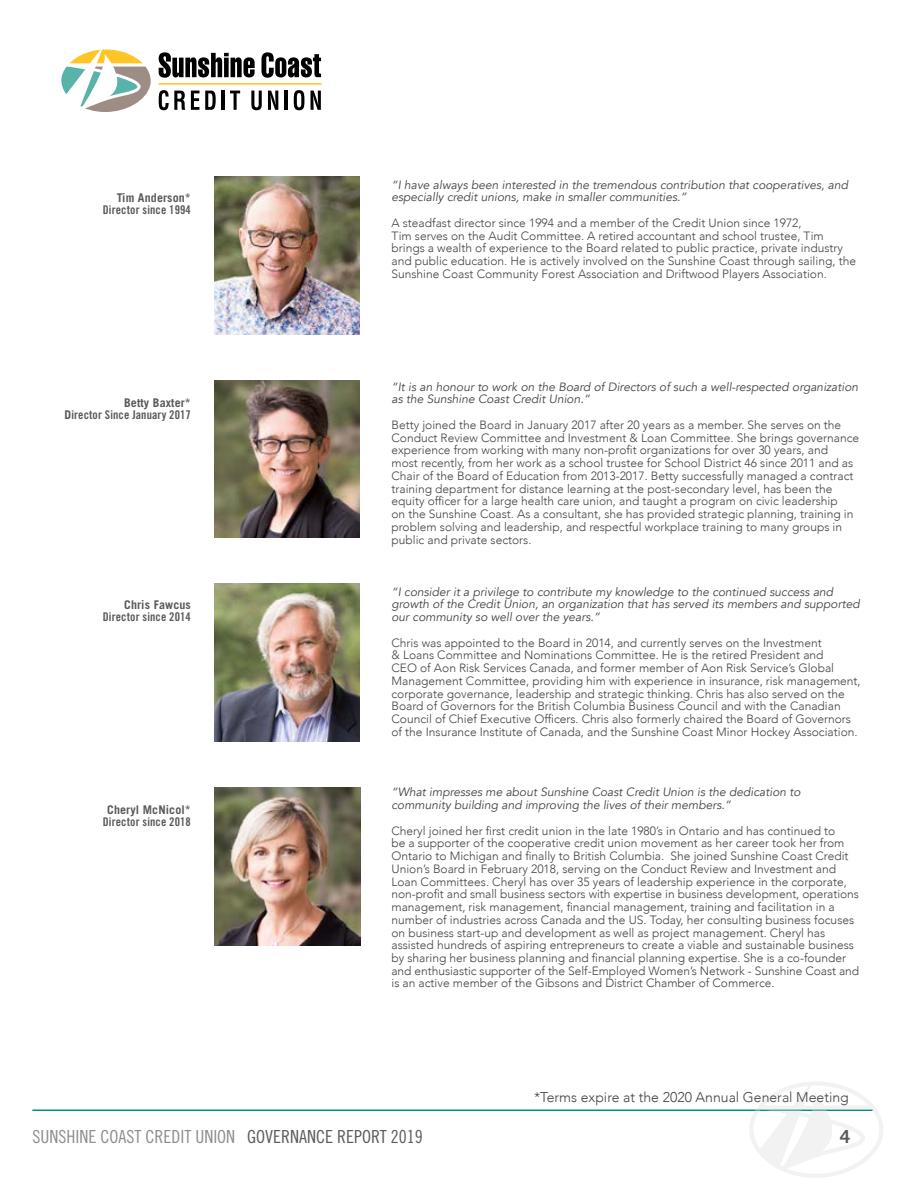
<style>
.page{position:relative;width:918px;height:1188px;background:#fff}
.page>*{position:absolute;margin:0;border:0;box-sizing:border-box;transform-origin:0 0}
.t1{font:18px "Trade Gothic LT Std Cn 18";color:#8b8e90}
.t2{font:700 18px "Trade Gothic LT Std";color:#58595b}
.t3{font:300 14.1px "Avenir";color:#434345}
.t4{font:300 12px/12.8px "Avenir";color:#434345}
.t5{font:italic 12px/12.8px "Avenir";color:#434345}
.t6{font:12px "Trade Gothic LT Std Bd Cn 20";letter-spacing:.01em;color:#58595b}
.t7{font:700 12px "Trade Gothic LT Std";letter-spacing:.01em;color:#58595b}
.s1{font-family:"Trade Gothic LT Std";font-weight:700}
.s2{color:#5a5b5d}
</style>
<div class="page">
<hr style="left:32px;top:1109px;width:841px;height:2px;background:#00927e">
<svg style="left:743px;top:1082px;width:140px;height:96px"></svg>
<svg style="left:61px;top:49px;width:260px;height:63px"></svg>
<hr style="left:158px;top:83px;width:164px;height:2px;background:#ffc425">
<img style="left:214px;top:177px;width:146px;height:157px">
<img style="left:214px;top:380px;width:146px;height:158px">
<img style="left:214px;top:787px;width:146px;height:158px">
<img style="left:214px;top:584px;width:146px;height:157px">
<p class="t7" style="left:117px;top:190px;width:76px">Tim Anderson*</p>
<p class="t6" style="left:103px;top:202px;width:90px">Director since 1994</p>
<p class="t7" style="left:124px;top:395px;width:68px">Betty Baxter*</p>
<p class="t6" style="left:65px;top:407px;width:128px"><span class="s1">D</span>irector Since January 2017</p>
<p class="t7" style="left:124px;top:598px;width:68px">Chris Fawcus</p>
<p class="t6" style="left:103px;top:610px;width:90px">Director since 2014</p>
<p class="t7" style="left:107px;top:802px;width:85px">Cheryl McNicol*</p>
<p class="t6" style="left:103px;top:814px;width:90px">Director since 2018</p>
<p class="t5" style="left:392px;top:178px;width:458px">“I have always been interested in the tremendous contribution that cooperatives, and especially credit unions, make in smaller communities.”</p>
<p class="t4" style="left:392px;top:216px;width:466px">A steadfast director since 1994 and a member of the Credit Union since 1972,<br>Tim serves on the Audit Committee. A retired accountant and school trustee, Tim brings a wealth of experience to the Board related to public practice, private industry and public education. He is actively involved on the Sunshine Coast through sailing, the Sunshine Coast Community Forest Association and Driftwood Players Association.</p>
<p class="t5" style="left:392px;top:380px;width:468px">“It is an honour to work on the Board of Directors of such a well-respected organization as the Sunshine Coast Credit Union.”</p>
<p class="t4" style="left:392px;top:418px;width:469px">Betty joined the Board in January 2017 after 20 years as a member. She serves on the Conduct Review Committee and Investment &amp; Loan Committee. She brings governance experience from working with many non-profit organizations for over 30 years, and<br>most recently, from her work as a school trustee for School District 46 since 2011 and as Chair of the Board of Education from 2013-2017. Betty successfully managed a contract training department for distance learning at the post-secondary level, has been the equity officer for a large health care union, and taught a program on civic leadership<br>on the Sunshine Coast. As a consultant, she has provided strategic planning, training in problem solving and leadership, and respectful workplace training to many groups in public and private sectors.</p>
<p class="t5" style="left:392px;top:585px;width:470px">“I consider it a privilege to contribute my knowledge to the continued success and growth of the Credit Union, an organization that has served its members and supported our community so well over the years.”</p>
<p class="t4" style="left:392px;top:636px;width:471px">Chris was appointed to the Board in 2014, and currently serves on the Investment<br>&amp; Loans Committee and Nominations Committee. He is the retired President and<br>CEO of Aon Risk Services Canada, and former member of Aon Risk Service’s Global Management Committee, providing him with experience in insurance, risk management, corporate governance, leadership and strategic thinking. Chris has also served on the Board of Governors for the British Columbia Business Council and with the Canadian Council of Chief Executive Officers. Chris also formerly chaired the Board of Governors of the Insurance Institute of Canada, and the Sunshine Coast Minor Hockey Association.</p>
<p class="t5" style="left:391px;top:786px;width:411px">“What impresses me about Sunshine Coast Credit Union is the dedication to community building and improving the lives of their members.”</p>
<p class="t4" style="left:391px;top:824px;width:469px">Cheryl joined her first credit union in the late 1980’s in Ontario and has continued to<br>be a supporter of the cooperative credit union movement as her career took her from Ontario to Michigan and finally to British Columbia. She joined Sunshine Coast Credit Union’s Board in February 2018, serving on the Conduct Review and Investment and Loan Committees. Cheryl has over 35 years of leadership experience in the corporate, non-profit and small business sectors with expertise in business development, operations management, risk management, financial management, training and facilitation in a number of industries across Canada and the US. Today, her consulting business focuses on business start-up and development as well as project management. Cheryl has assisted hundreds of aspiring entrepreneurs to create a viable and sustainable business by sharing her business planning and financial planning expertise. She is a co-founder and enthusiastic supporter of the Self-Employed Women’s Network - Sunshine Coast and is an active member of the Gibsons and District Chamber of Commerce.</p>
<p class="t3" style="left:534px;top:1089px;width:316px">*Terms expire at the 2020 Annual General Meeting</p>
<h1 class="t1" style="left:32px;top:1126px;width:392px">SUNSHINE COAST CREDIT UNION <span class="s2">GOVERNANCE REPORT 2019</span></h1>
<h1 class="t2" style="left:840px;top:1125px;width:12px">4</h1>
</div>
